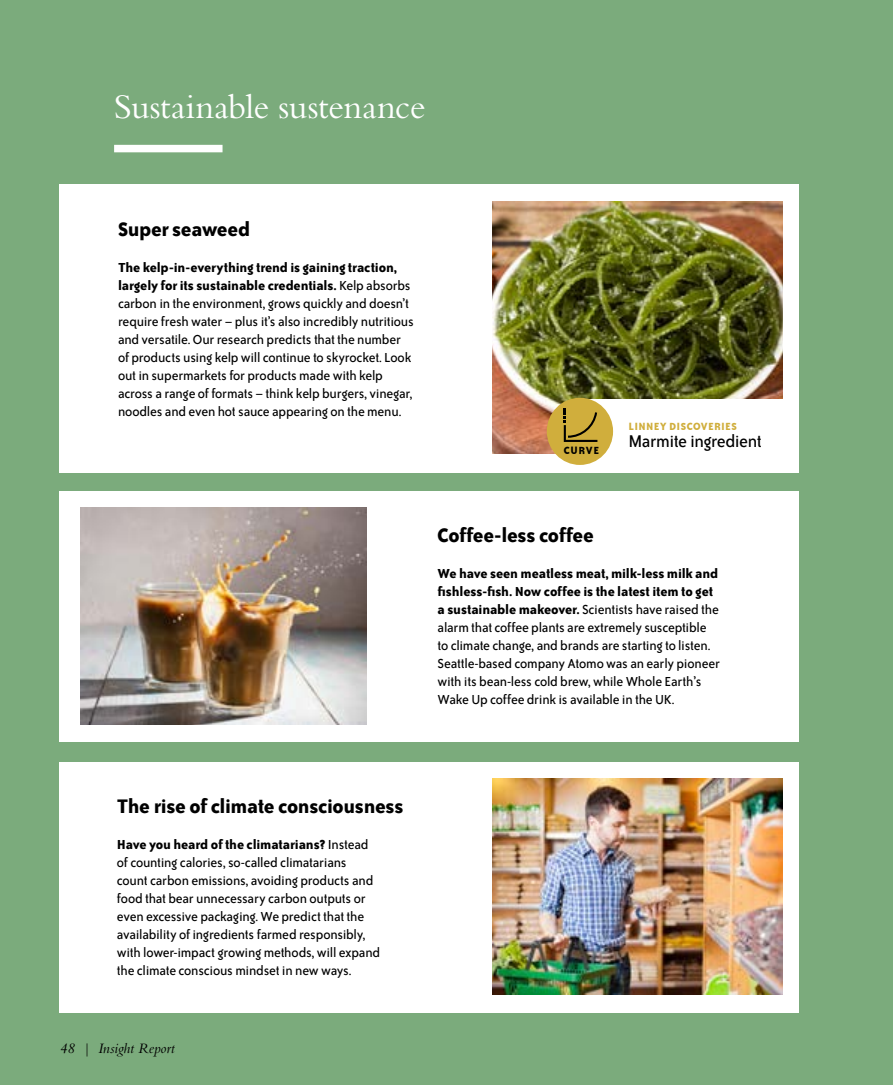
<style>
.page{position:relative;width:893px;height:1085px;background:#fff}
.page>*{position:absolute;margin:0;border:0;box-sizing:border-box;transform-origin:0 0}
.t1{font:36px "Bembo Std";letter-spacing:-.01em;color:#fff}
.t2{font:700 22.5px "Bailey Sans ITC Std";letter-spacing:-.015em;color:#000}
.t3{font:19.5px "Bailey Sans ITC Std";letter-spacing:-.03em;color:#000}
.t4{font:15px/18px "Bailey Sans ITC Std";letter-spacing:-.015em;color:#000}
.t5{font:italic 15px "Bembo Std";color:#000}
.t6{font:700 12px "Bailey Sans ITC";letter-spacing:.03em;color:#d0ae3c}
.t7{font:700 12px "Bailey Sans ITC";letter-spacing:.055em;color:#000}
.s1{font-weight:700}
</style>
<div class="page">
<div style="left:0;top:0;width:893px;height:1084px;background:#7bab7c"></div>
<div style="left:60px;top:184px;width:739px;height:288px;background:#fff"></div>
<div style="left:60px;top:491px;width:739px;height:251px;background:#fff"></div>
<div style="left:60px;top:761px;width:739px;height:251px;background:#fff"></div>
<img style="left:493px;top:202px;width:289px;height:252px">
<img style="left:493px;top:778px;width:289px;height:216px">
<img style="left:81px;top:508px;width:285px;height:216px">
<div style="left:584px;top:400px;width:204px;height:63px;background:#fff"></div>
<div style="left:547px;top:397px;width:66px;height:68px;background:#d0ae3c;border-radius:50%"></div>
<svg style="left:564px;top:408px;width:33px;height:34px"></svg>
<svg style="left:114px;top:145px;width:109px;height:7px"></svg>
<h1 class="t1" style="left:114px;top:85px;width:313px">Sustainable sustenance</h1>
<h2 class="t2" style="left:118px;top:217px;width:134px">Super seaweed</h2>
<p class="t4" style="left:118px;top:259px;width:297px"><span class="s1">The kelp-in-everything trend is gaining traction, largely for its sustainable credentials.</span> Kelp absorbs carbon in the environment, grows quickly and doesn’t require fresh water – plus it’s also incredibly nutritious and versatile. Our research predicts that the number of products using kelp will continue to skyrocket. Look out in supermarkets for products made with kelp across a range of formats – think kelp burgers, vinegar, noodles and even hot sauce appearing on the menu.</p>
<p class="t7" style="left:564px;top:444px;width:37px">CURVE</p>
<p class="t6" style="left:629px;top:419px;width:110px">LINNEY DISCOVERIES</p>
<h3 class="t3" style="left:628px;top:431px;width:135px">Marmite ingredient</h3>
<h2 class="t2" style="left:438px;top:523px;width:158px">Coffee-less coffee</h2>
<p class="t4" style="left:438px;top:565px;width:284px"><span class="s1">We have seen meatless meat, milk-less milk and fishless-fish. Now coffee is the latest item to get a sustainable makeover.</span> Scientists have raised the alarm that coffee plants are extremely susceptible to climate change, and brands are starting to listen.<br>Seattle-based company Atomo was an early pioneer with its bean-less cold brew, while Whole Earth’s Wake Up coffee drink is available in the UK.</p>
<h2 class="t2" style="left:117px;top:794px;width:288px">The rise of climate consciousness</h2>
<p class="t4" style="left:117px;top:836px;width:265px"><span class="s1">Have you heard of the climatarians?</span> Instead of counting calories, so-called climatarians count carbon emissions, avoiding products and food that bear unnecessary carbon outputs or even excessive packaging. We predict that the availability of ingredients farmed responsibly, with lower-impact growing methods, will expand the climate conscious mindset in new ways.</p>
<p class="t5" style="left:60px;top:1039px;width:117px">48 | Insight Report</p>
</div>
